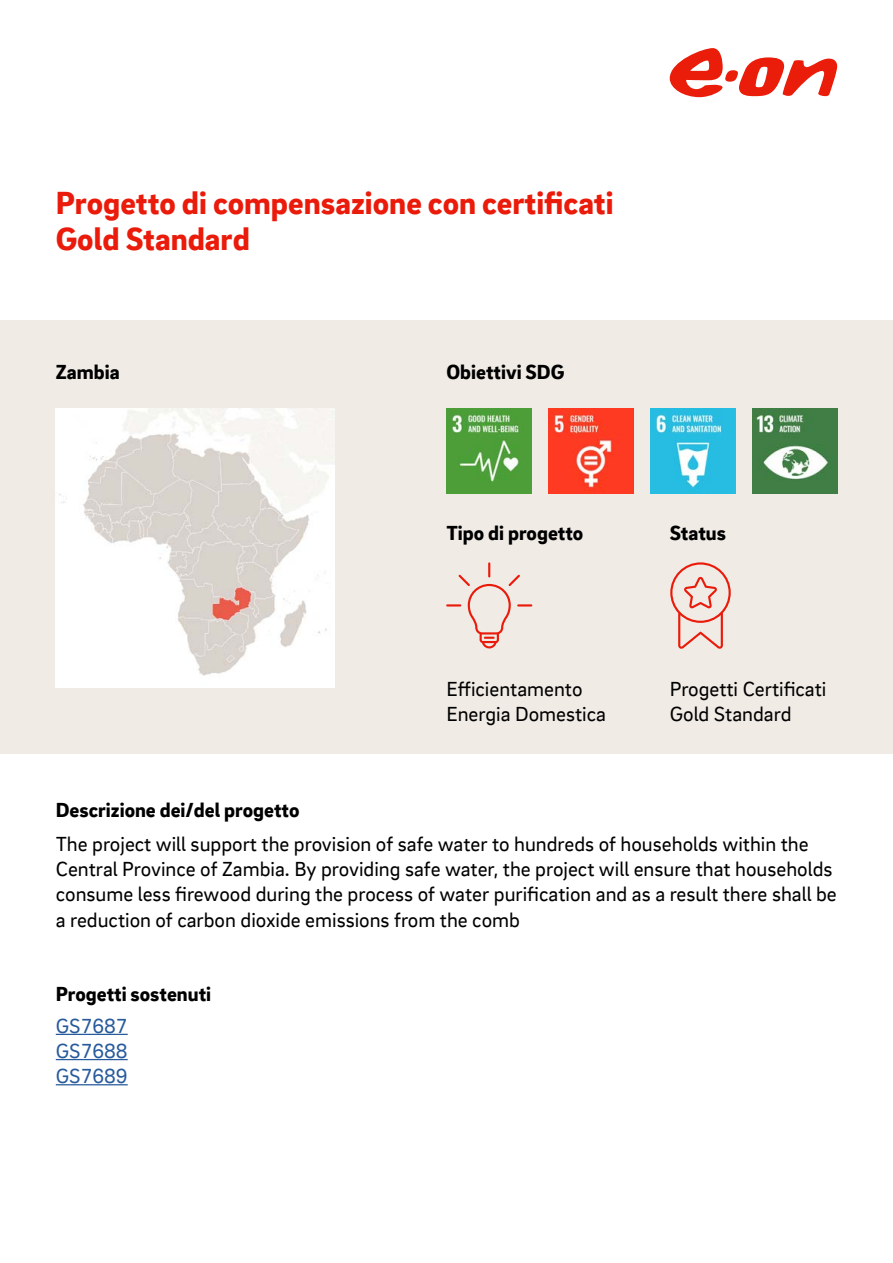
<style>
.page{position:relative;width:893px;height:1263px;background:#fff}
.page>*{position:absolute;margin:0;border:0;box-sizing:border-box;transform-origin:0 0}
.t1{font:900 33px/36px "EON Brix Sans";color:#ea1b0a}
.t2{font:21px/25.2px "EON Brix Sans";color:#000}
.t3{font:900 21px "EON Brix Sans";color:#000}
.t4{font:21px/25.2px "EON Brix Sans";color:#275b9b;text-align:justify}
</style>
<div class="page">
<svg style="left:670px;top:48px;width:167px;height:49px"></svg>
<div style="left:0;top:320px;width:893px;height:433px;background:#f0ebe5"></div>
<img style="left:56px;top:409px;width:279px;height:279px">
<img style="left:446px;top:409px;width:85px;height:85px">
<img style="left:548px;top:409px;width:85px;height:85px">
<img style="left:650px;top:409px;width:85px;height:85px">
<img style="left:752px;top:409px;width:85px;height:85px">
<svg style="left:446px;top:562px;width:86px;height:87px"></svg>
<svg style="left:670px;top:562px;width:61px;height:87px"></svg>
<hr style="left:56px;top:1034px;width:72px;height:1px;background:#275b9b">
<hr style="left:56px;top:1059px;width:72px;height:1px;background:#275b9b">
<hr style="left:56px;top:1084px;width:72px;height:1px;background:#275b9b">
<h1 class="t1" style="left:56px;top:183px;width:559px">Progetto di compensazione con certificati<br>Gold Standard</h1>
<p class="t3" style="left:56px;top:358px;width:65px">Zambia</p>
<p class="t3" style="left:56px;top:796px;width:245px">Descrizione dei/del progetto</p>
<p class="t3" style="left:446px;top:358px;width:119px">Obiettivi SDG</p>
<p class="t3" style="left:446px;top:519px;width:138px">Tipo di progetto</p>
<p class="t2" style="left:446px;top:675px;width:161px">Efficientamento<br>Energia Domestica</p>
<p class="t3" style="left:670px;top:519px;width:58px">Status</p>
<p class="t2" style="left:670px;top:675px;width:158px">Progetti Certificati<br>Gold Standard</p>
<p class="t2" style="left:56px;top:830px;width:782px">The project will support the provision of safe water to hundreds of households within the Central Province of Zambia. By providing safe water, the project will ensure that households consume less firewood during the process of water purification and as a result there shall be a reduction of carbon dioxide emissions from the comb</p>
<p class="t3" style="left:56px;top:980px;width:157px">Progetti sostenuti</p>
<p class="t4" style="left:56px;top:1012px;width:73px">GS7687<br>GS7688<br>GS7689</p>
</div>
